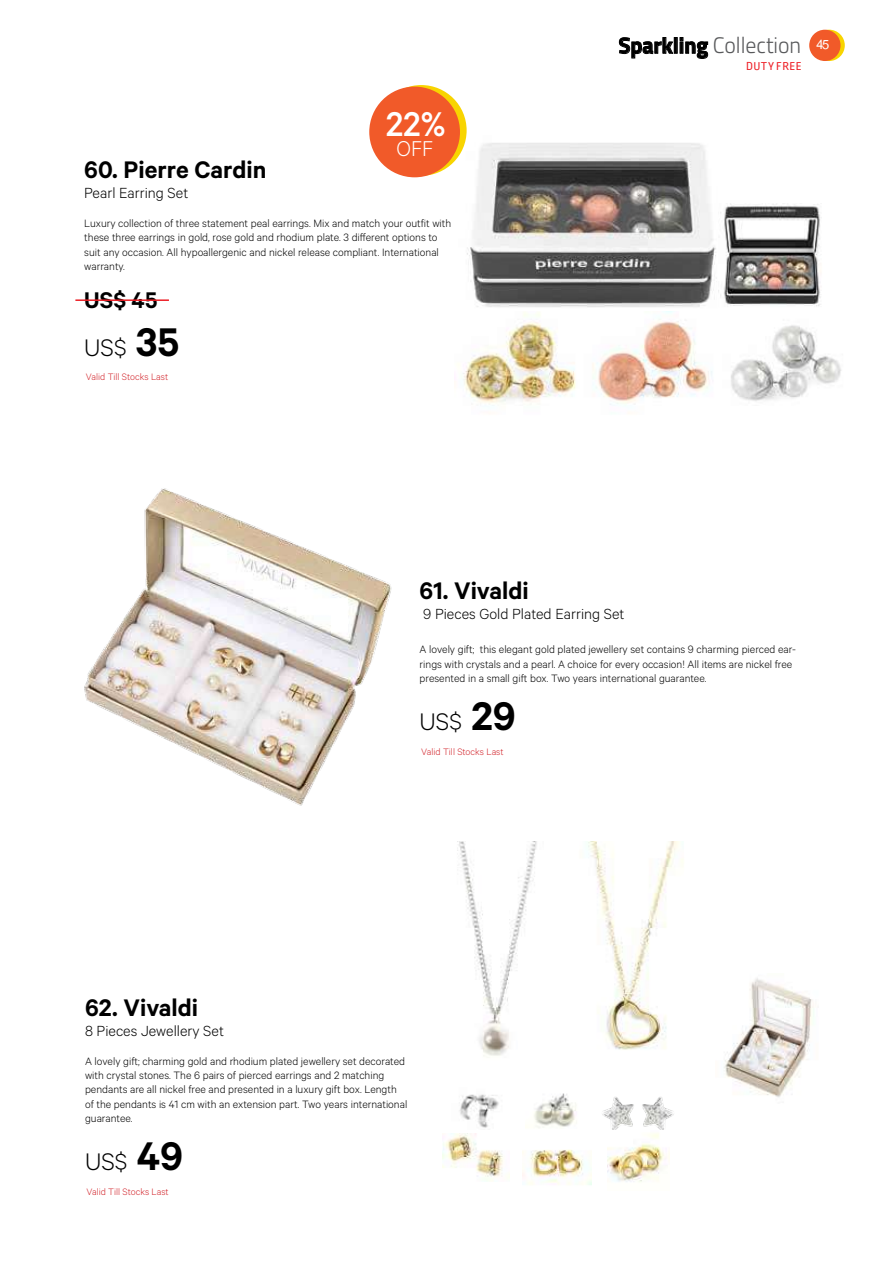
<style>
.page{position:relative;width:893px;height:1263px;background:#fff}
.page>*{position:absolute;margin:0;border:0;box-sizing:border-box;transform-origin:0 0}
.t1{font:500 38.7px "Calibre";color:#fff}
.t2{font:600 27px "Calibre";color:#000}
.t3{font:300 27px "Calibre";color:#000}
.t4{font:600 25.5px "Calibre";color:#000}
.t5{font:300 24.15px "Calibre";color:#fff}
.t6{font:300 22.5px "Titillium Web";color:#58595b}
.t7{font:18px "Utsaah";color:#fff}
.t8{font:300 16.5px "Calibre";color:#000}
.t9{font:300 12px/14.4px "Calibre";color:#000}
.t10{font:12px "Ropa Sans";letter-spacing:.035em;color:#ed1d24}
.t11{font:300 10.5px "Calibre";color:#d2232a}
.s1{font-weight:600;font-size:45px}
.s2{font-weight:700;color:#000}
</style>
<div class="page">
<svg style="left:813px;top:30px;width:32px;height:31px"></svg>
<div style="left:809px;top:30px;width:31px;height:31px;background:#f15a29;border-radius:50%"></div>
<svg style="left:619px;top:37px;width:54px;height:21px"></svg>
<div style="left:674px;top:37px;width:3px;height:16px;border:1px solid #000"></div>
<svg style="left:680px;top:37px;width:28px;height:22px"></svg>
<img style="left:464px;top:137px;width:252px;height:170px">
<img style="left:718px;top:204px;width:103px;height:102px">
<img style="left:458px;top:311px;width:383px;height:95px">
<img style="left:84px;top:488px;width:308px;height:318px">
<svg style="left:376px;top:85px;width:91px;height:91px"></svg>
<div style="left:369px;top:87px;width:91px;height:90px;background:#f15a29;border-radius:50%"></div>
<hr style="left:75px;top:299px;width:94px;height:2px;background:#ed1d24">
<img style="left:457px;top:842px;width:80px;height:214px">
<img style="left:588px;top:842px;width:95px;height:208px">
<img style="left:459px;top:1094px;width:40px;height:34px">
<img style="left:442px;top:1133px;width:67px;height:48px">
<img style="left:534px;top:1093px;width:42px;height:35px">
<img style="left:523px;top:1149px;width:68px;height:36px">
<img style="left:603px;top:1097px;width:71px;height:33px">
<img style="left:607px;top:1133px;width:62px;height:49px">
<img style="left:724px;top:978px;width:90px;height:119px">
<h1 class="t1" style="left:386px;top:102px;width:61px">22%</h1>
<h3 class="t5" style="left:397px;top:134px;width:38px">OFF</h3>
<h2 class="t2" style="left:84px;top:154px;width:184px">60. Pierre Cardin</h2>
<h3 class="t8" style="left:84px;top:183px;width:105px">Pearl Earring Set</h3>
<p class="t9" style="left:84px;top:215px;width:368px">Luxury collection of three statement peal earrings. Mix and match your outfit with these three earrings in gold, rose gold and rhodium plate. 3 different options to suit any occasion. All hypoallergenic and nickel release compliant. International warranty.</p>
<h3 class="t4" style="left:84px;top:285px;width:75px">US$ 45</h3>
<h2 class="t3" style="left:84px;top:332px;width:96px">US$ <span class="s1">35</span></h2>
<p class="t11" style="left:86px;top:371px;width:84px">Valid Till Stocks Last</p>
<h3 class="t6" style="left:619px;top:29px;width:184px"><span class="s2">Sparkling</span> Collection</h3>
<p class="t10" style="left:746px;top:59px;width:57px">DUTY FREE</p>
<h3 class="t7" style="left:816px;top:36px;width:14px">45</h3>
<h2 class="t2" style="left:420px;top:575px;width:111px">61. Vivaldi</h2>
<h3 class="t8" style="left:423px;top:604px;width:203px">9 Pieces Gold Plated Earring Set</h3>
<p class="t9" style="left:420px;top:642px;width:378px">A lovely gift; this elegant gold plated jewellery set contains 9 charming pierced ear&shy;rings with crystals and a pearl. A choice for every occasion! All items are nickel free presented in a small gift box. Two years international guarantee.</p>
<h2 class="t3" style="left:420px;top:706px;width:98px">US$ <span class="s1">29</span></h2>
<p class="t11" style="left:421px;top:745px;width:84px">Valid Till Stocks Last</p>
<h2 class="t2" style="left:85px;top:991px;width:115px">62. Vivaldi</h2>
<h3 class="t8" style="left:85px;top:1021px;width:140px">8 Pieces Jewellery Set</h3>
<p class="t9" style="left:85px;top:1053px;width:324px">A lovely gift; charming gold and rhodium plated jewellery set decorated with crystal stones. The 6 pairs of pierced earrings and 2 matching pendants are all nickel free and presented in a luxury gift box. Length of the pendants is 41 cm with an extension part. Two years international guarantee.</p>
<h2 class="t3" style="left:85px;top:1146px;width:100px">US$ <span class="s1">49</span></h2>
<p class="t11" style="left:86px;top:1186px;width:84px">Valid Till Stocks Last</p>
</div>
